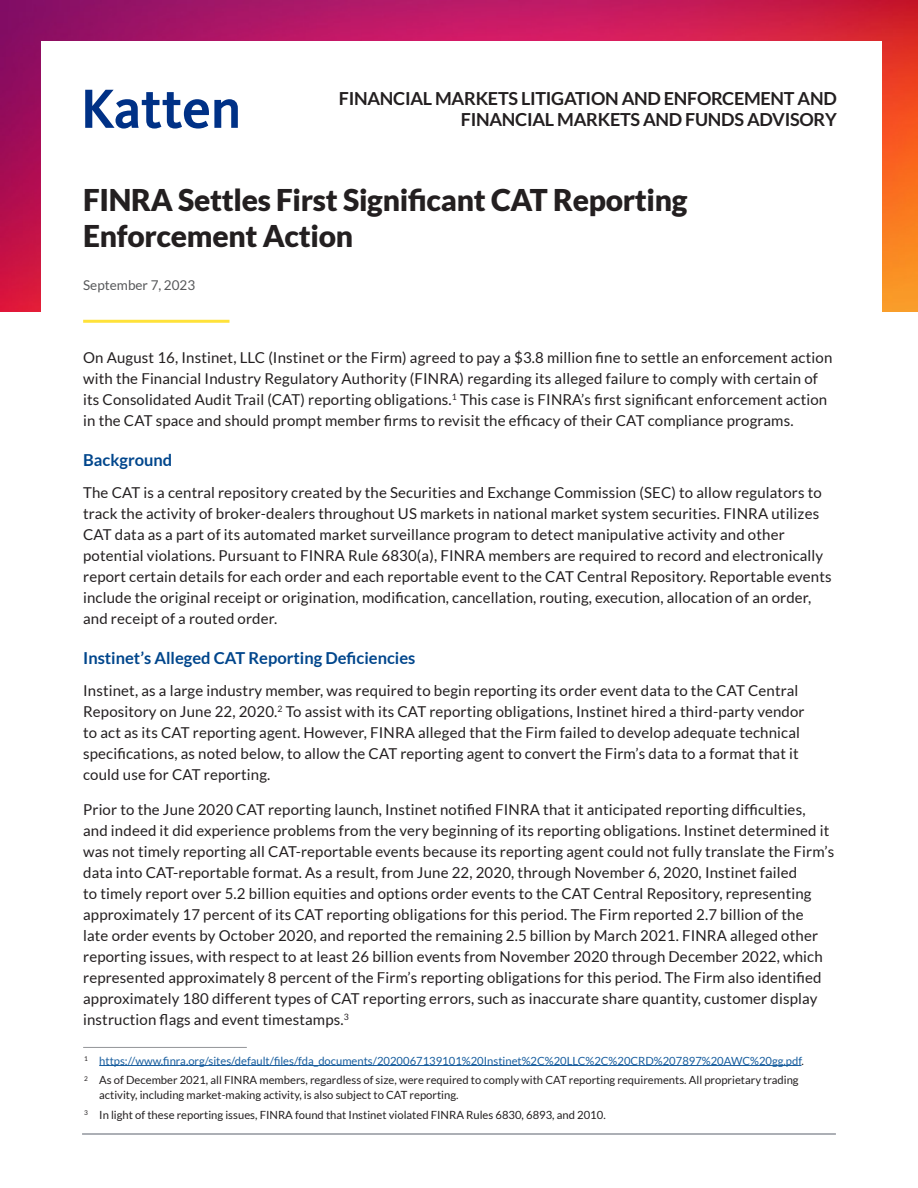
<style>
.page{position:relative;width:918px;height:1188px;background:#fff}
.page>*{position:absolute;margin:0;border:0;box-sizing:border-box;transform-origin:0 0}
.t1{font:900 30px/36px "Lato";letter-spacing:-.01em;color:#231f20}
.t2{font:700 18px/21.6px "Lato";letter-spacing:-.015em;color:#231f20;text-align:right}
.SubHeads{font:700 16.5px "Lato";color:#01468c}
.t3{font:15px/21px "Lato";letter-spacing:.01em;color:#231f20}
.Alpha{font:13.5px "Lato";color:#57585a}
.SubHeads-2{font:11.25px/15px "Lato";color:#231f20}
.SubHeads-3{font:11.25px "Lato";color:#175d9e}
.s1{color:#231f20}
</style>
<div class="page">
<img style="left:0;top:0;width:918px;height:311px">
<div style="left:41px;top:41px;width:841px;height:328px;background:#fff"></div>
<svg style="left:85px;top:90px;width:153px;height:39px"></svg>
<hr style="left:83px;top:320px;width:146px;height:3px;background:#ffe23a">
<hr style="left:82px;top:1133px;width:754px;height:2px;background:#91959d">
<hr style="left:99px;top:1065px;width:703px;height:1px;background:#175d9e">
<hr style="left:83px;top:1047px;width:164px;height:1px;background:#939598">
<p class="t2" style="left:339px;top:87px;width:500px">FINANCIAL MARKETS LITIGATION AND ENFORCEMENT AND<br>FINANCIAL MARKETS AND FUNDS ADVISORY</p>
<p class="t1" style="left:83px;top:182px;width:606px">FINRA Settles First Significant CAT Reporting<br>Enforcement Action</p>
<p class="Alpha" style="left:83px;top:278px;width:114px">September 7, 2023</p>
<p class="t3" style="left:83px;top:347px;width:751px">On August 16, Instinet, LLC (Instinet or the Firm) agreed to pay a $3.8 million fine to settle an enforcement action with the Financial Industry Regulatory Authority (FINRA) regarding its alleged failure to comply with certain of its Consolidated Audit Trail (CAT) reporting obligations.<sup>1</sup> This case is FINRA’s first significant enforcement action in the CAT space and should prompt member firms to revisit the efficacy of their CAT compliance programs.</p>
<p class="SubHeads" style="left:83px;top:451px;width:91px">Background</p>
<p class="t3" style="left:83px;top:482px;width:750px">The CAT is a central repository created by the Securities and Exchange Commission (SEC) to allow regulators to track the activity of broker-dealers throughout US markets in national market system securities. FINRA utilizes CAT data as a part of its automated market surveillance program to detect manipulative activity and other potential violations. Pursuant to FINRA Rule 6830(a), FINRA members are required to record and electronically report certain details for each order and each reportable event to the CAT Central Repository. Reportable events include the original receipt or origination, modification, cancellation, routing, execution, allocation of an order, and receipt of a routed order.</p>
<p class="SubHeads" style="left:83px;top:648px;width:334px">Instinet’s Alleged CAT Reporting Deficiencies</p>
<p class="t3" style="left:83px;top:680px;width:723px">Instinet, as a large industry member, was required to begin reporting its order event data to the CAT Central Repository on June 22, 2020.<sup>2</sup> To assist with its CAT reporting obligations, Instinet hired a third-party vendor to act as its CAT reporting agent. However, FINRA alleged that the Firm failed to develop adequate technical specifications, as noted below, to allow the CAT reporting agent to convert the Firm’s data to a format that it could use for CAT reporting.</p>
<p class="t3" style="left:83px;top:799px;width:753px">Prior to the June 2020 CAT reporting launch, Instinet notified FINRA that it anticipated reporting difficulties,<br>and indeed it did experience problems from the very beginning of its reporting obligations. Instinet determined it was not timely reporting all CAT-reportable events because its reporting agent could not fully translate the Firm’s data into CAT-reportable format. As a result, from June 22, 2020, through November 6, 2020, Instinet failed<br>to timely report over 5.2 billion equities and options order events to the CAT Central Repository, representing approximately 17 percent of its CAT reporting obligations for this period. The Firm reported 2.7 billion of the<br>late order events by October 2020, and reported the remaining 2.5 billion by March 2021. FINRA alleged other reporting issues, with respect to at least 26 billion events from November 2020 through December 2022, which represented approximately 8 percent of the Firm’s reporting obligations for this period. The Firm also identified approximately 180 different types of CAT reporting errors, such as inaccurate share quantity, customer display instruction flags and event timestamps.<sup>3</sup></p>
<p class="SubHeads-3" style="left:84px;top:1054px;width:721px"><sup>1</sup> https://www.finra.org/sites/default/files/fda_documents/2020067139101%20Instinet%2C%20LLC%2C%20CRD%207897%20AWC%20gg.pdf<span class="s1">.</span></p>
<p class="SubHeads-2" style="left:99px;top:1073px;width:701px;text-indent:-15px"><sup>2</sup> As of December 2021, all FINRA members, regardless of size, were required to comply with CAT reporting requirements. All proprietary trading activity, including market-making activity, is also subject to CAT reporting.</p>
<p class="SubHeads-2" style="left:84px;top:1107px;width:523px"><sup>3</sup> In light of these reporting issues, FINRA found that Instinet violated FINRA Rules 6830, 6893, and 2010.</p>
</div>
